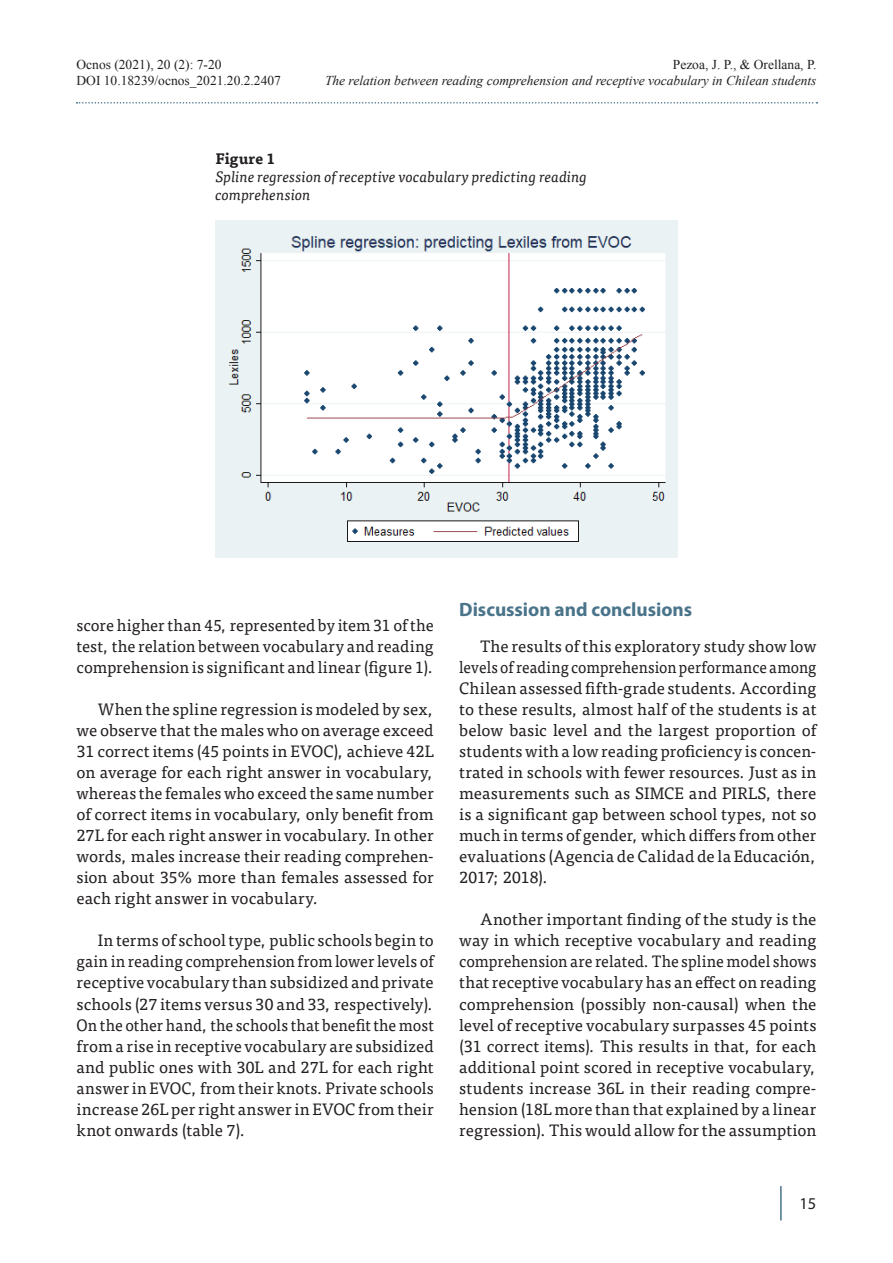
<style>
.page{position:relative;width:893px;height:1263px;background:#fff}
.page>*{position:absolute;margin:0;border:0;box-sizing:border-box;transform-origin:0 0}
.Apartado{font:700 19.35px "Myriad Pro";color:#49748a}
.Texto_corrido{font:16.5px/21px "Tisa Pro";letter-spacing:.005em;color:#231f20;text-align:justify}
.t1{font:16.5px "Myriad Pro";color:#231f20}
.Título_tablas_y_figu{font:italic 15px/18px "Tisa Pro";color:#231f20}
.Titulo_tablas-figura{font:700 15px "Tisa Pro";letter-spacing:.01em;color:#231f20}
.t2{font:13.5px/16.2px "Times New Roman";color:#231f20}
.t3{font:italic 13.5px "Times New Roman";color:#231f20}
</style>
<div class="page">
<svg style="left:77px;top:102px;width:740px;height:2px"></svg>
<hr style="left:780px;top:1187px;width:2px;height:33px;background:#49748a">
<img style="left:215px;top:220px;width:463px;height:337px">
<p class="t2" style="left:77px;top:56px;width:206px">Ocnos (2021), 20 (2): 7-20<br>DOI 10.18239/ocnos_2021.20.2.2407</p>
<p class="t2" style="left:673px;top:56px;width:145px">Pezoa, J. P., &amp; Orellana, P.</p>
<p class="t3" style="left:325px;top:71px;width:493px">The relation between reading comprehension and receptive vocabulary in Chilean students</p>
<p class="Titulo_tablas-figura" style="left:215px;top:147px;width:61px">Figure 1</p>
<p class="Título_tablas_y_figu" style="left:215px;top:167px;width:373px">Spline regression of receptive vocabulary predicting reading comprehension</p>
<p class="Texto_corrido" style="left:77px;top:614px;width:359px">score higher than 45, represented by item 31 of the test, the relation between vocabulary and reading comprehension is significant and linear (figure 1).</p>
<p class="Texto_corrido" style="left:77px;top:698px;width:359px;text-indent:21px">When the spline regression is modeled by sex, we observe that the males who on average exceed 31 correct items (45 points in EVOC), achieve 42L on average for each right answer in vocabulary, whereas the females who exceed the same number of correct items in vocabulary, only benefit from 27L for each right answer in vocabulary. In other words, males increase their reading comprehen&shy;sion about 35% more than females assessed for each right answer in vocabulary.</p>
<p class="Texto_corrido" style="left:77px;top:929px;width:359px;text-indent:21px">In terms of school type, public schools begin to gain in reading comprehension from lower levels of receptive vocabulary than subsidized and private schools (27 items versus 30 and 33, respectively).<br>On the other hand, the schools that benefit the most from a rise in receptive vocabulary are subsidized and public ones with 30L and 27L for each right answer in EVOC, from their knots. Private schools increase 26L per right answer in EVOC from their knot onwards (table 7).</p>
<h3 class="Apartado" style="left:459px;top:596px;width:234px">Discussion and conclusions</h3>
<p class="Texto_corrido" style="left:459px;top:635px;width:359px;text-indent:21px">The results of this exploratory study show low levels of reading comprehension performance among Chilean assessed fifth-grade students. According to these results, almost half of the students is at below basic level and the largest proportion of students with a low reading proficiency is concen&shy;trated in schools with fewer resources. Just as in measurements such as SIMCE and PIRLS, there is a significant gap between school types, not so much in terms of gender, which differs from other evaluations (Agencia de Calidad de la Educación, 2017; 2018).</p>
<p class="Texto_corrido" style="left:459px;top:908px;width:359px;text-indent:21px">Another important finding of the study is the way in which receptive vocabulary and reading comprehension are related. The spline model shows that receptive vocabulary has an effect on reading comprehension (possibly non-causal) when the level of receptive vocabulary surpasses 45 points (31 correct items). This results in that, for each additional point scored in receptive vocabulary, students increase 36L in their reading compre&shy;hension (18L more than that explained by a linear regression). This would allow for the assumption</p>
<p class="t1" style="left:799px;top:1194px;width:18px">15</p>
</div>
